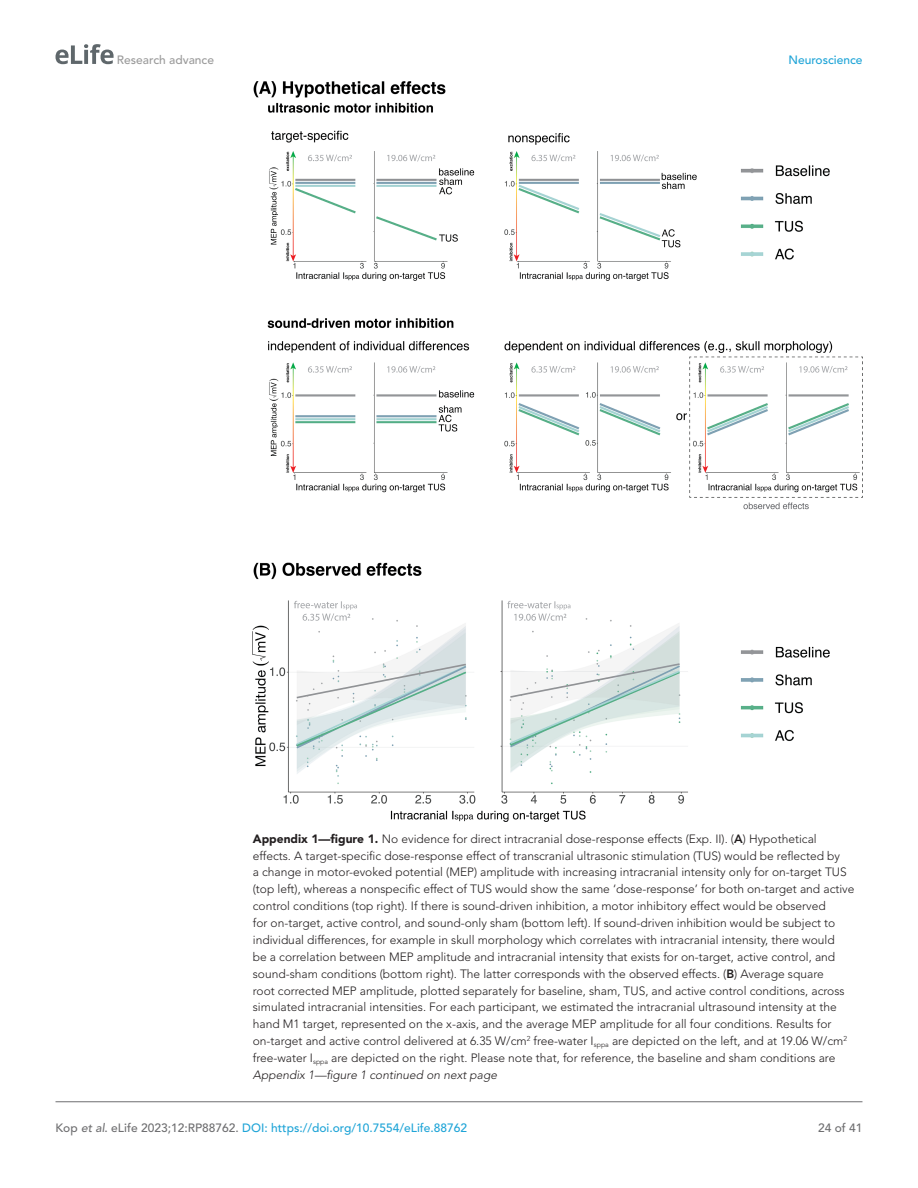
<style>
.page{position:relative;width:918px;height:1188px;background:#fff}
.page>*{position:absolute;margin:0;border:0;box-sizing:border-box;transform-origin:0 0}
.t1{font:300 12px/16.8px "Avenir LT Std";color:#231f20}
.t2{font:500 12px "Avenir LT Std";color:#1ea4d7}
.t3{font:500 12px "Avenir LT Std";color:#9a9a9a}
.t4{font:500 12px "Avenir LT Std";color:#6e6e70}
.s1{font-weight:900}
.s2{font-weight:800}
.s3{font-style:italic}
.s4{color:#6e6e70}
.s5{font-style:italic;color:#6e6e70}
</style>
<div class="page">
<svg style="left:56px;top:44px;width:58px;height:20px"></svg>
<hr style="left:56px;top:1101px;width:806px;height:1px;background:#6e6e70">
<img style="left:253px;top:81px;width:609px;height:740px">
<p class="t3" style="left:117px;top:53px;width:99px">Research advance</p>
<p class="t2" style="left:788px;top:53px;width:76px">Neuroscience</p>
<p class="t1" style="left:253px;top:830px;width:603px"><span class="s1">Appendix 1—figure 1.</span> No evidence for direct intracranial dose-response effects (Exp. II). (<span class="s2">A</span>) Hypothetical effects. A target-specific dose-response effect of transcranial ultrasonic stimulation (TUS) would be reflected by<br>a change in motor-evoked potential (MEP) amplitude with increasing intracranial intensity only for on-target TUS (top left), whereas a nonspecific effect of TUS would show the same ‘dose-response’ for both on-target and active control conditions (top right). If there is sound-driven inhibition, a motor inhibitory effect would be observed<br>for on-target, active control, and sound-only sham (bottom left). If sound-driven inhibition would be subject to individual differences, for example in skull morphology which correlates with intracranial intensity, there would<br>be a correlation between MEP amplitude and intracranial intensity that exists for on-target, active control, and sound-sham conditions (bottom right). The latter corresponds with the observed effects. (<span class="s2">B</span>) Average square<br>root corrected MEP amplitude, plotted separately for baseline, sham, TUS, and active control conditions, across simulated intracranial intensities. For each participant, we estimated the intracranial ultrasound intensity at the hand M1 target, represented on the x-axis, and the average MEP amplitude for all four conditions. Results for on-target and active control delivered at 6.35 W/cm<sup>2</sup> free-water I<sub>sppa</sub> are depicted on the left, and at 19.06 W/cm<sup>2 </sup>free-water I<sub>sppa</sub> are depicted on the right. Please note that, for reference, the baseline and sham conditions are <span class="s3">Appendix 1—figure 1 continued on next page</span></p>
<p class="t2" style="left:56px;top:1121px;width:413px"><span class="s4">Kop</span> <span class="s5">et al</span><span class="s4">. eLife 2023;12:RP88762.</span> DOI: https://doi.org/10.7554/eLife.88762</p>
<p class="t4" style="left:818px;top:1121px;width:46px">24 of 41</p>
</div>
